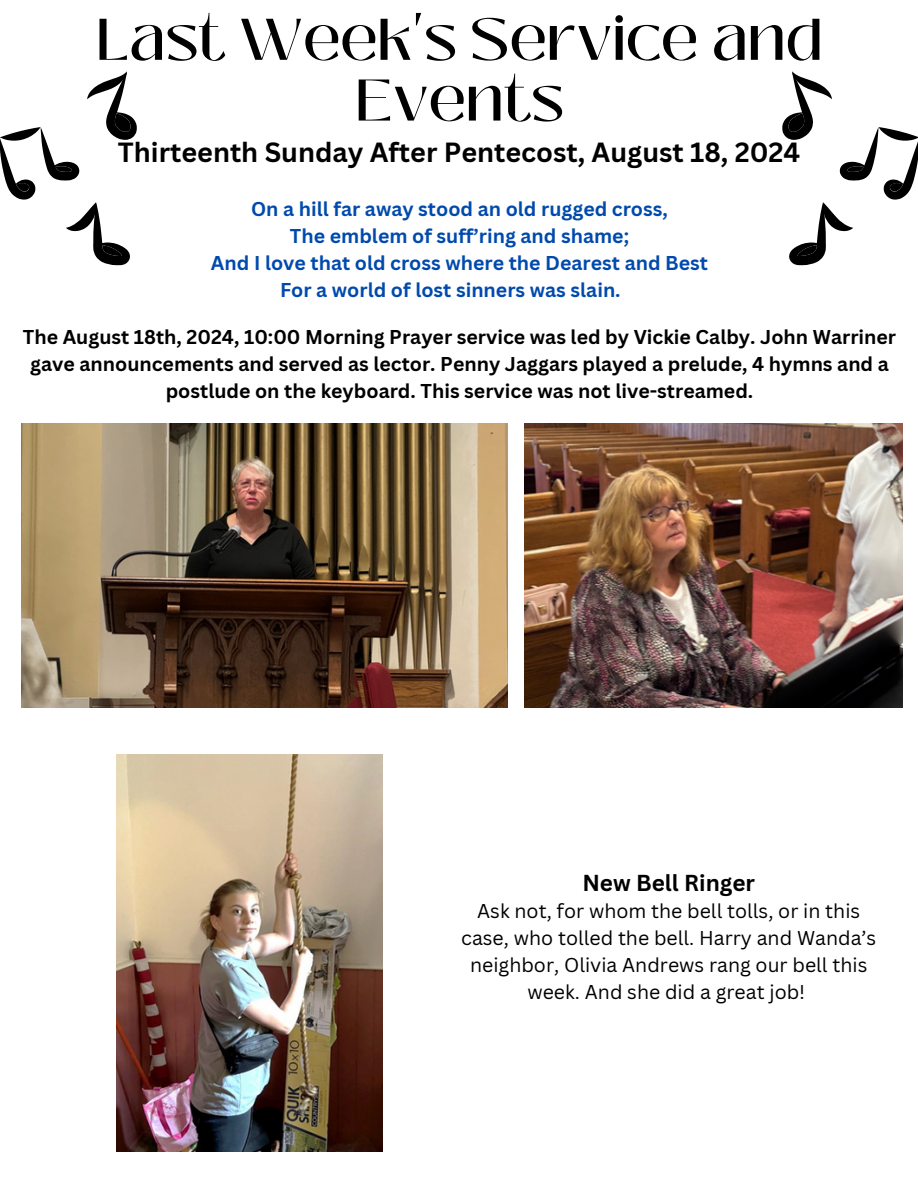
<style>
.page{position:relative;width:918px;height:1188px;background:#fff}
.page>*{position:absolute;margin:0;border:0;box-sizing:border-box;transform-origin:0 0}
.t1{font:500 58.5px/60.8px "Black Mango";color:#000;text-align:center}
.t2{font:700 27px "Canva Sans";color:#000}
.t3{font:700 22.5px "Canva Sans";color:#000}
.t4{font:700 19.5px/27px "Canva Sans";color:#000;text-align:center}
.t5{font:700 19.5px "Canva Sans";color:#004aad}
.t6{font:19.5px/27px "Canva Sans";color:#000;text-align:center}
</style>
<div class="page">
<svg style="left:782px;top:71px;width:136px;height:194px"></svg>
<svg style="left:0;top:71px;width:137px;height:194px"></svg>
<img style="left:21px;top:424px;width:486px;height:283px">
<img style="left:524px;top:424px;width:378px;height:283px">
<img style="left:117px;top:755px;width:265px;height:397px">
<h3 class="t1" style="left:96px;top:10px;width:729px">Last Week's Service and<br>Events</h3>
<h1 class="t2" style="left:118px;top:133px;width:684px">Thirteenth Sunday After Pentecost, August 18, 2024</h1>
<p class="t5" style="left:251px;top:195px;width:418px">On a hill far away stood an old rugged cross,</p>
<p class="t5" style="left:290px;top:222px;width:341px">The emblem of suff’ring and shame;</p>
<p class="t5" style="left:211px;top:249px;width:499px">And I love that old cross where the Dearest and Best</p>
<p class="t5" style="left:280px;top:276px;width:342px">For a world of lost sinners was slain.</p>
<p class="t4" style="left:23px;top:323px;width:875px">The August 18th, 2024, 10:00 Morning Prayer service was led by Vickie Calby. John Warriner gave announcements and served as lector. Penny Jaggars played a prelude, 4 hymns and a postlude on the keyboard. This service was not live-streamed.</p>
<p class="t3" style="left:582px;top:867px;width:174px">New Bell Ringer</p>
<p class="t6" style="left:461px;top:897px;width:416px">Ask not, for whom the bell tolls, or in this case, who tolled the bell. Harry and Wanda’s neighbor, Olivia Andrews rang our bell this week. And she did a great job!</p>
</div>
